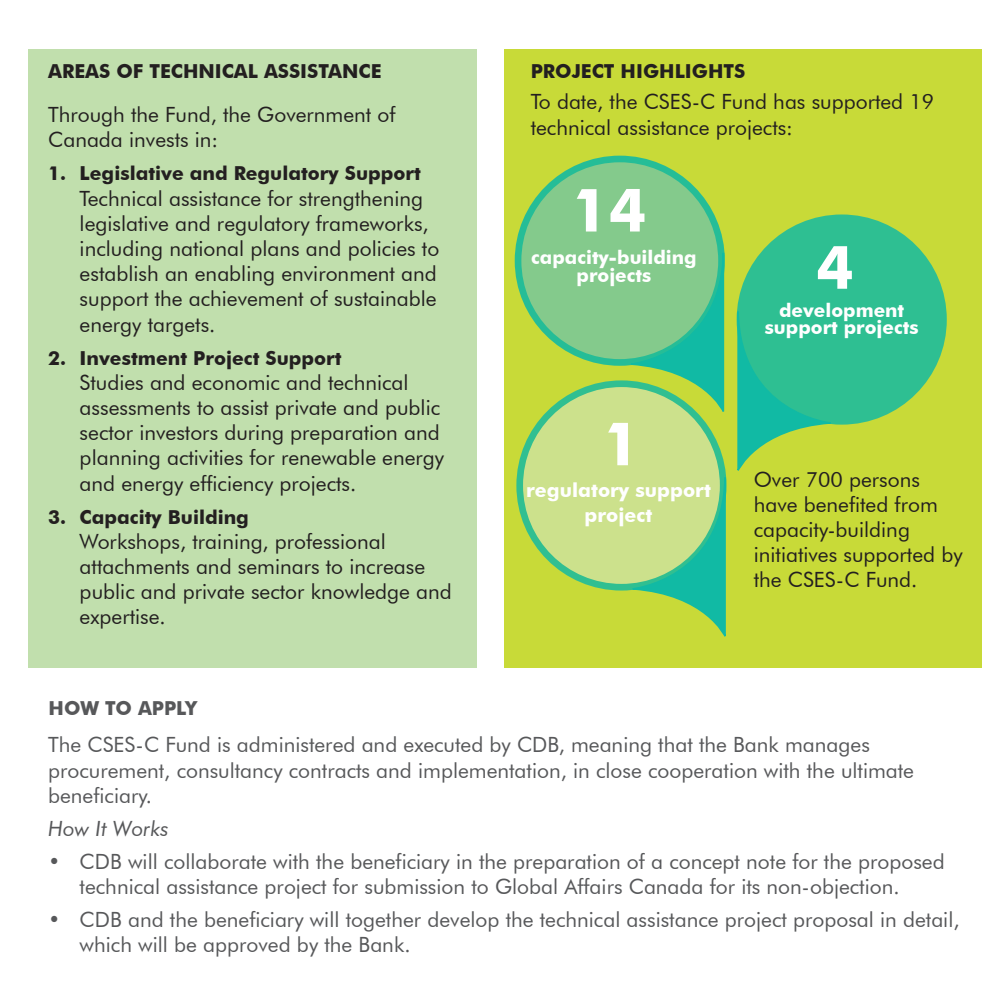
<style>
.page{position:relative;width:1008px;height:1008px;background:#fff}
.page>*{position:absolute;margin:0;border:0;box-sizing:border-box;transform-origin:0 0}
.t1{font:700 59.85px "Futura BT";color:#fff}
.t2{font:21px/25.2px "Futura BT";color:#231f20}
.t3{font:21px/25.2px "Futura BT";color:#57585a}
.t4{font:italic 21px "Futura BT";color:#57585a}
.t5{font:700 19.6px "Futura BT";color:#fff}
.t6{font:700 19.25px "Futura BT";color:#231f20}
.t7{font:700 19.25px "Futura BT";color:#57585a}
.t8{font:700 18.9px/17.3px "Futura BT";color:#fff;text-align:center}
</style>
<div class="page">
<div style="left:505px;top:49px;width:477px;height:618px;background:#c8da38"></div>
<svg style="left:637px;top:503px;width:89px;height:134px"></svg>
<div style="left:28px;top:49px;width:448px;height:618px;background:#c1dfad"></div>
<div style="left:520px;top:384px;width:203px;height:203px;background:#cce18c;border-radius:50%"></div>
<div style="left:516px;top:380px;width:211px;height:211px;border:7px solid #11baa4;border-radius:50%"></div>
<div style="left:740px;top:218px;width:203px;height:203px;background:#2ebf92;border-radius:50%"></div>
<div style="left:737px;top:214px;width:210px;height:211px;border:7px solid #11baa4;border-radius:50%"></div>
<svg style="left:736px;top:310px;width:96px;height:161px"></svg>
<svg style="left:629px;top:271px;width:96px;height:142px"></svg>
<div style="left:518px;top:159px;width:204px;height:203px;background:#84ca8c;border-radius:50%"></div>
<div style="left:515px;top:156px;width:210px;height:210px;border:7px solid #11baa4;border-radius:50%"></div>
<p class="t6" style="left:48px;top:59px;width:335px">AREAS OF TECHNICAL ASSISTANCE</p>
<p class="t6" style="left:531px;top:59px;width:216px">PROJECT HIGHLIGHTS</p>
<p class="t2" style="left:48px;top:102px;width:349px">Through the Fund, the Government of<br>Canada invests in:</p>
<p class="t6" style="left:48px;top:162px;width:374px">1. Legislative and Regulatory Support</p>
<p class="t2" style="left:80px;top:185px;width:361px">Technical assistance for strengthening legislative and regulatory frameworks, including national plans and policies to establish an enabling environment and support the achievement of sustainable energy targets.</p>
<p class="t6" style="left:48px;top:346px;width:295px">2. Investment Project Support</p>
<p class="t2" style="left:80px;top:370px;width:366px">Studies and economic and technical assessments to assist private and public sector investors during preparation and planning activities for renewable energy and energy efficiency projects.</p>
<p class="t6" style="left:48px;top:505px;width:202px">3. Capacity Building</p>
<p class="t2" style="left:80px;top:529px;width:374px">Workshops, training, professional attachments and seminars to increase public and private sector knowledge and expertise.</p>
<p class="t7" style="left:49px;top:697px;width:150px">HOW TO APPLY</p>
<p class="t2" style="left:531px;top:89px;width:405px">To date, the CSES-C Fund has supported 19 technical assistance projects:</p>
<p class="t1" style="left:572px;top:174px;width:76px">14</p>
<p class="t8" style="left:531px;top:249px;width:167px">capacity-building projects</p>
<p class="t1" style="left:603px;top:408px;width:39px">1</p>
<p class="t5" style="left:526px;top:478px;width:186px">regulatory support</p>
<p class="t5" style="left:585px;top:504px;width:69px">project</p>
<p class="t1" style="left:816px;top:231px;width:39px">4</p>
<p class="t8" style="left:765px;top:301px;width:155px">development support projects</p>
<p class="t2" style="left:754px;top:466px;width:210px">Over 700 persons have benefited from capacity-building initiatives supported by the CSES-C Fund.</p>
<p class="t3" style="left:48px;top:732px;width:867px">The CSES-C Fund is administered and executed by CDB, meaning that the Bank manages procurement, consultancy contracts and implementation, in close cooperation with the ultimate beneficiary.</p>
<p class="t4" style="left:48px;top:816px;width:122px">How It Works</p>
<p class="t3" style="left:80px;top:849px;width:867px;text-indent:-32px">• CDB will collaborate with the beneficiary in the preparation of a concept note for the proposed technical assistance project for submission to Global Affairs Canada for its non-objection.</p>
<p class="t3" style="left:80px;top:907px;width:882px;text-indent:-32px">• CDB and the beneficiary will together develop the technical assistance project proposal in detail, which will be approved by the Bank.</p>
</div>
